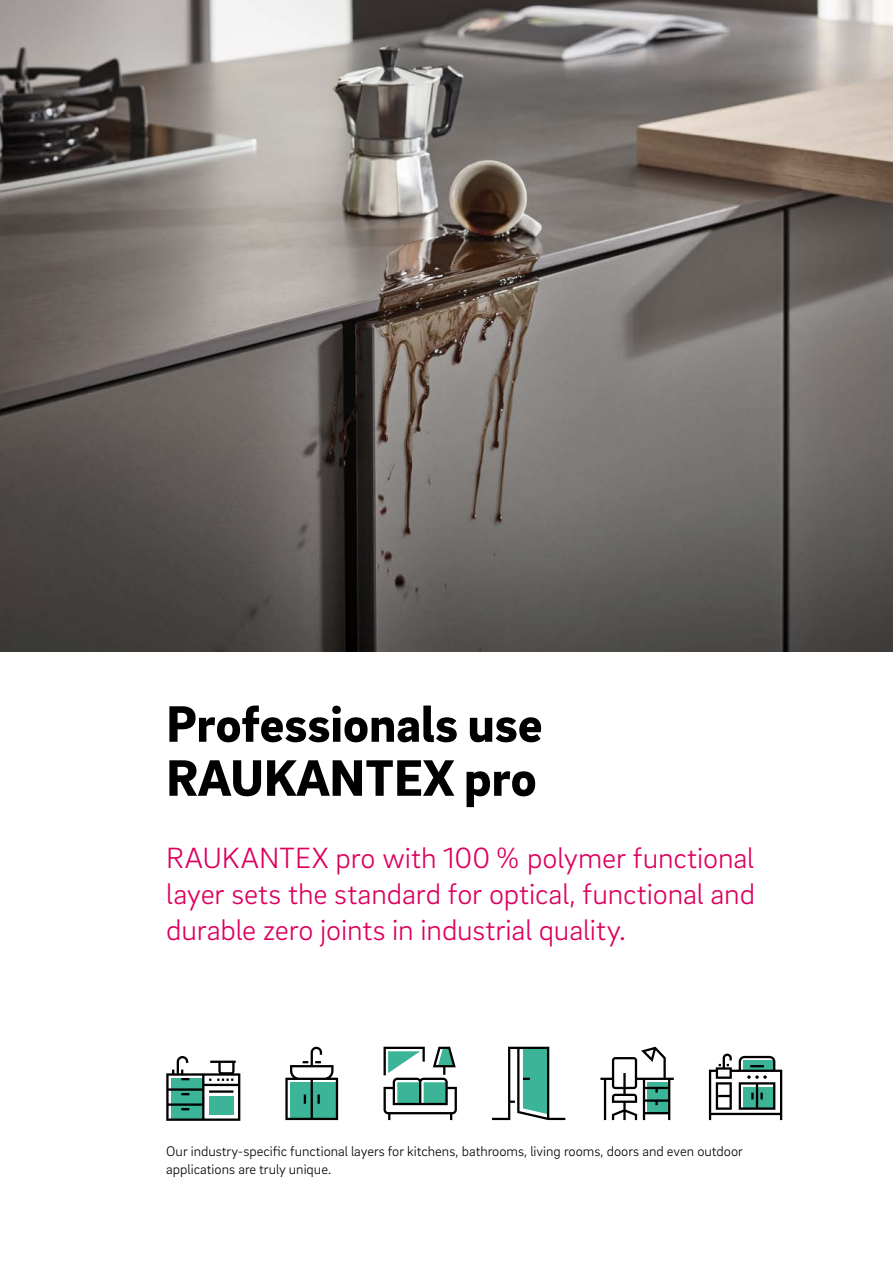
<style>
.page{position:relative;width:893px;height:1263px;background:#fff}
.page>*{position:absolute;margin:0;border:0;box-sizing:border-box;transform-origin:0 0}
._01__Headline_-_35pt_-_left_-_black{font:900 52.5px/54px "Brix Sans";color:#000}
._11__Highlighter_-_20pt_-_red_-_left{font:300 30px/36px "Brix Sans";letter-spacing:-.005em;color:#dd005f;text-align:justify}
._16__Body_text_-_9_5pt{font:300 14.25px/18px "Brix Sans";color:#000}
</style>
<div class="page">
<svg style="left:166px;top:1056px;width:74px;height:65px"></svg>
<svg style="left:285px;top:1047px;width:53px;height:73px"></svg>
<svg style="left:384px;top:1047px;width:73px;height:73px"></svg>
<svg style="left:492px;top:1047px;width:73px;height:73px"></svg>
<svg style="left:600px;top:1047px;width:74px;height:73px"></svg>
<svg style="left:709px;top:1053px;width:73px;height:67px"></svg>
<img style="left:0;top:0;width:893px;height:652px">
<p class="_01__Headline_-_35pt_-_left_-_black" style="left:166px;top:694px;width:378px">Professionals use<br>RAUKANTEX pro</p>
<p class="_11__Highlighter_-_20pt_-_red_-_left" style="left:166px;top:838px;width:590px">RAUKANTEX pro with 100 % polymer functional layer sets the standard for optical, functional and durable zero joints in industrial quality.</p>
<p class="_16__Body_text_-_9_5pt" style="left:166px;top:1141px;width:578px">Our industry-specific functional layers for kitchens, bathrooms, living rooms, doors and even outdoor applications are truly unique.</p>
</div>
